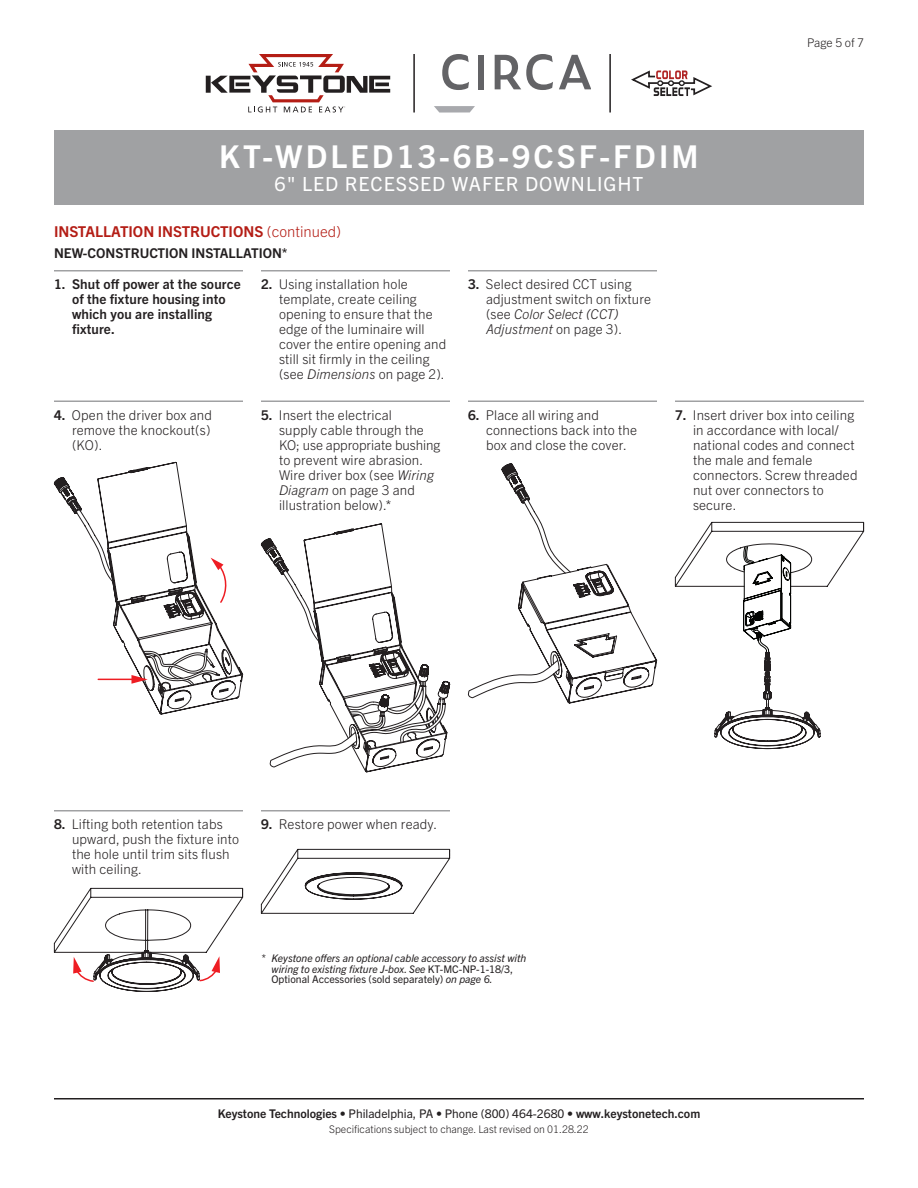
<style>
.page{position:relative;width:918px;height:1188px;background:#fff}
.page>*{position:absolute;margin:0;border:0;box-sizing:border-box;transform-origin:0 0}
.t1{font:700 31.5px "Trade Gothic Next LT Pro";letter-spacing:.1em;color:#fff}
.SubTitle{font:19.5px "Trade Gothic Next LT Pro";letter-spacing:.05em;color:#fff}
.Heading_01{font:700 15px "Trade Gothic Next LT Pro";color:#b41d15}
.Text_NumberList{font:300 13.5px/15px "Trade Gothic Next LT Pro";letter-spacing:.01em;color:#231f20}
.Text_NumberList-2{font:700 13.5px/15px "Trade Gothic Next LT Pro";letter-spacing:.01em;color:#231f20}
.Heading_02{font:700 13.5px "Trade Gothic Next LT Pro";color:#231f20}
.t2{font:700 12px "Trade Gothic Next LT Pro";color:#231f20}
.Page{font:300 12px "Trade Gothic Next LT Pro";color:#231f20}
.Table_Footnote{font:italic 10.5px/10.5px "Trade Gothic Next LT Pro";color:#231f20}
.Rev{font:300 10.5px "Trade Gothic Next LT Pro";color:#231f20}
.s1{font-weight:300}
.s2{font-weight:700}
.s3{font-style:italic}
.s4{font-style:normal}
.s5{font-weight:400}
</style>
<div class="page">
<hr style="left:54px;top:1098px;width:810px;height:2px;background:#231f20">
<hr style="left:468px;top:270px;width:189px;height:2px;background:#a0a1a3">
<hr style="left:54px;top:270px;width:189px;height:2px;background:#a0a1a3">
<hr style="left:261px;top:270px;width:189px;height:2px;background:#a0a1a3">
<hr style="left:675px;top:400px;width:189px;height:2px;background:#a0a1a3">
<hr style="left:261px;top:810px;width:189px;height:2px;background:#a0a1a3">
<hr style="left:54px;top:400px;width:189px;height:2px;background:#a0a1a3">
<hr style="left:261px;top:400px;width:189px;height:2px;background:#a0a1a3">
<hr style="left:468px;top:400px;width:189px;height:2px;background:#a0a1a3">
<hr style="left:54px;top:810px;width:189px;height:2px;background:#a0a1a3">
<svg style="left:260px;top:848px;width:191px;height:66px"></svg>
<svg style="left:260px;top:523px;width:191px;height:250px"></svg>
<svg style="left:467px;top:463px;width:191px;height:241px"></svg>
<svg style="left:53px;top:461px;width:191px;height:254px"></svg>
<svg style="left:631px;top:70px;width:81px;height:26px"></svg>
<hr style="left:413px;top:54px;width:2px;height:58px;background:#231f20">
<hr style="left:609px;top:54px;width:2px;height:58px;background:#231f20">
<svg style="left:206px;top:54px;width:184px;height:58px"></svg>
<svg style="left:442px;top:54px;width:27px;height:36px"></svg>
<div style="left:478px;top:55px;width:6px;height:34px;background:#636366"></div>
<svg style="left:495px;top:54px;width:58px;height:36px"></svg>
<svg style="left:559px;top:55px;width:32px;height:34px"></svg>
<svg style="left:434px;top:106px;width:41px;height:6px"></svg>
<svg style="left:674px;top:521px;width:191px;height:228px"></svg>
<svg style="left:53px;top:887px;width:191px;height:105px"></svg>
<div style="left:54px;top:130px;width:810px;height:75px;background:#a0a1a3"></div>
<p class="t1" style="left:219px;top:135px;width:481px">KT-WDLED13-6B-9CSF-FDIM</p>
<p class="SubTitle" style="left:275px;top:171px;width:370px">6" LED RECESSED WAFER DOWNLIGHT</p>
<p class="Heading_01" style="left:54px;top:221px;width:289px">INSTALLATION INSTRUCTIONS <span class="s1">(continued)</span></p>
<p class="Heading_02" style="left:54px;top:244px;width:235px">NEW-CONSTRUCTION INSTALLATION*</p>
<p class="Text_NumberList-2" style="left:72px;top:276px;width:170px;text-indent:-18px">1. Shut off power at the source of the fixture housing into which you are installing fixture.</p>
<p class="Text_NumberList" style="left:279px;top:276px;width:169px;text-indent:-18px"><span class="s2">2.</span> Using installation hole template, create ceiling opening to ensure that the edge of the luminaire will cover the entire opening and still sit firmly in the ceiling (see <span class="s3">Dimensions</span> on page 2).</p>
<p class="Text_NumberList" style="left:486px;top:276px;width:167px;text-indent:-18px"><span class="s2">3.</span> Select desired CCT using adjustment switch on fixture (see <span class="s3">Color Select (CCT)<br>Adjustment</span> on page 3).</p>
<p class="Page" style="left:807px;top:34px;width:58px">Page 5 of 7</p>
<p class="Text_NumberList" style="left:72px;top:407px;width:141px;text-align:justify;text-indent:-18px"><span class="s2">4.</span> Open the driver box and remove the knockout(s) (KO).</p>
<p class="Text_NumberList" style="left:279px;top:407px;width:163px;text-indent:-18px"><span class="s2">5.</span> Insert the electrical<br>supply cable through the<br>KO; use appropriate bushing to prevent wire abrasion.<br>Wire driver box (see <span class="s3">Wiring<br>Diagram</span> on page 3 and illustration below).*</p>
<p class="Text_NumberList" style="left:486px;top:407px;width:153px;text-indent:-18px"><span class="s2">6.</span> Place all wiring and connections back into the box and close the cover.</p>
<p class="Text_NumberList" style="left:693px;top:407px;width:166px;text-indent:-18px"><span class="s2">7.</span> Insert driver box into ceiling in accordance with local/ national codes and connect the male and female connectors. Screw threaded nut over connectors to secure.</p>
<p class="Text_NumberList" style="left:72px;top:816px;width:169px;text-indent:-18px"><span class="s2">8.</span> Lifting both retention tabs upward, push the fixture into the hole until trim sits flush with ceiling.</p>
<p class="Text_NumberList" style="left:261px;top:816px;width:178px"><span class="s2">9.</span> Restore power when ready.</p>
<p class="Table_Footnote" style="left:272px;top:952px;width:256px;text-indent:-10px">* Keystone offers an optional cable accessory to assist with wiring to existing fixture J-box. See <span class="s4">KT-MC-NP-1-18/3,<br>Optional Accessories (sold separately)</span> on page 6.</p>
<p class="t2" style="left:218px;top:1105px;width:484px">Keystone Technologies <span class="s5">• Philadelphia, PA • Phone (800) 464-2680 •</span> www.keystonetech.com</p>
<p class="Rev" style="left:329px;top:1122px;width:261px">Specifications subject to change. Last revised on 01.28.22</p>
</div>
